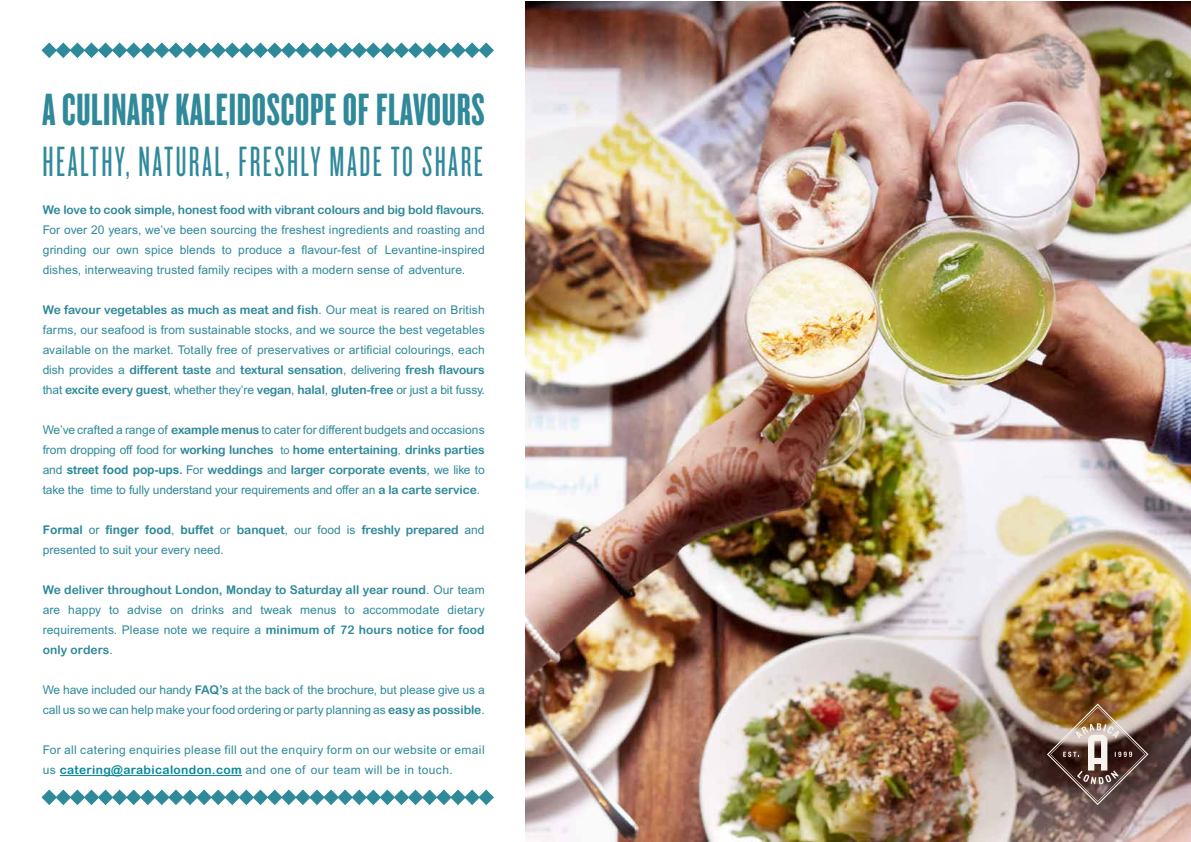
<style>
.page{position:relative;width:1191px;height:842px;background:#fff}
.page>*{position:absolute;margin:0;border:0;box-sizing:border-box;transform-origin:0 0}
.t1{font:47px "Knockout 67 Full Bantamwt";letter-spacing:.015em;color:#2f8999}
.t2{font:44px "Knockout 26 Junior Flywght";letter-spacing:.055em;color:#2f8999}
.t3{font:12px/20px "Arial MT Pro";letter-spacing:.01em;color:#2e8999}
.t4{font:12px/20px "Arial Rounded MT Bold";letter-spacing:-.01em;color:#2e8999}
.t5{font:12px "Arial MT Pro";letter-spacing:-.01em;color:#2e8999}
.t6{font:12px/20px "Arial MT Pro";letter-spacing:.03em;color:#2e8999}
.t7{font:700 12px "Arial";color:#2e8999}
.t8{font:12px "Arial Rounded MT Bold";letter-spacing:.01em;color:#2e8999}
.s1{font-family:"Arial MT Pro"}
.s2{font-family:"Arial Rounded MT Bold"}
.s3{font-family:"Arial MT Pro";font-size:11px}
.s4{font-family:"Arial MT Pro";font-size:10px}
.s5{font-family:"Arial";font-weight:700}
.s6{font-family:"Arial";font-weight:700;font-size:11px}
.s7{font-family:"Arial MT Pro";font-weight:400}
.s8{font-family:"Arial Rounded MT Bold";font-weight:400}
.s9{font-family:"Arial Rounded MT Bold";color:#05899a}
</style>
<div class="page">
<img style="left:525px;top:1px;width:666px;height:841px">
<hr style="left:60px;top:775px;width:182px;height:1px;background:#05899a">
<img style="left:1047px;top:704px;width:101px;height:101px">
<svg style="left:41px;top:789px;width:453px;height:16px"></svg>
<svg style="left:41px;top:42px;width:453px;height:16px"></svg>
<h1 class="t1" style="left:43px;top:82px;width:444px">A CULINARY KALEIDOSCOPE OF FLAVOURS</h1>
<h2 class="t2" style="left:43px;top:137px;width:442px">HEALTHY, NATURAL, FRESHLY MADE TO SHARE</h2>
<p class="t4" style="left:43px;top:200px;width:443px">We love to cook simple, honest food with vibrant colours and big bold flavours.</p>
<p class="t3" style="left:43px;top:221px;width:443px;text-align:justify">For over 20 years, we’ve been sourcing the freshest ingredients and roasting and grinding our own spice blends to produce a flavour-fest of Levantine-inspired dishes, interweaving trusted family recipes with a modern sense of adventure.</p>
<p class="t4" style="left:43px;top:300px;width:443px">We favour vegetables as much as meat and fish<span class="s1">. Our meat is reared on British</span></p>
<p class="t3" style="left:43px;top:321px;width:443px">farms, our seafood is from sustainable stocks, and we source the best vegetables available on the market. Totally free of preservatives or artificial colourings, each</p>
<p class="t4" style="left:43px;top:360px;width:443px"><span class="s1">dish provides a</span> different taste <span class="s1">and</span> textural sensation<span class="s1">, delivering</span> fresh flavours</p>
<p class="t5" style="left:43px;top:383px;width:443px">that <span class="s2">excite every guest</span>, whether they’re <span class="s2">vegan</span>, <span class="s2">halal</span>, <span class="s2">gluten-free</span> or just a bit fussy.</p>
<p class="t3" style="left:43px;top:421px;width:443px">We’ve crafted a range of <span class="s2">example menus</span> to cater for different budgets and occasions</p>
<p class="t4" style="left:43px;top:440px;width:443px"><span class="s1">from dropping off food for</span> working lunches <span class="s3">to</span> home entertaining<span class="s4">,</span> drinks parties <span class="s1">and</span> <span class="s5">street food pop-ups</span><span class="s6">.</span> <span class="s1">For</span> weddings <span class="s1">and</span> larger corporate events<span class="s1">, we like to</span></p>
<p class="t5" style="left:43px;top:483px;width:439px">take the time to fully understand your requirements and offer an <span class="s2">a la carte service</span>.</p>
<p class="t7" style="left:43px;top:522px;width:443px">Formal <span class="s7">or</span> finger food<span class="s7">,</span> buffet <span class="s7">or</span> <span class="s8">banquet</span><span class="s7">, our food is</span> <span class="s8">freshly prepared</span> <span class="s7">and</span></p>
<p class="t3" style="left:43px;top:541px;width:183px">presented to suit your every need.</p>
<p class="t4" style="left:43px;top:580px;width:443px">We deliver throughout London, Monday to Saturday all year round<span class="s1">. Our team</span></p>
<p class="t3" style="left:43px;top:601px;width:443px">are happy to advise on drinks and tweak menus to accommodate dietary requirements. Please note we require a <span class="s2">minimum of 72 hours notice for food</span></p>
<p class="t8" style="left:43px;top:643px;width:72px">only orders<span class="s1">.</span></p>
<p class="t3" style="left:43px;top:681px;width:443px">We have included our handy <span class="s2">FAQ’s</span> at the back of the brochure, but please give us a call us so we can help make your food ordering or party planning as <span class="s2">easy as possible</span>.</p>
<p class="t6" style="left:43px;top:741px;width:443px">For all catering enquiries please fill out the enquiry form on our website or email us <span class="s9">catering@arabicalondon.com</span> and one of our team will be in touch.</p>
</div>
